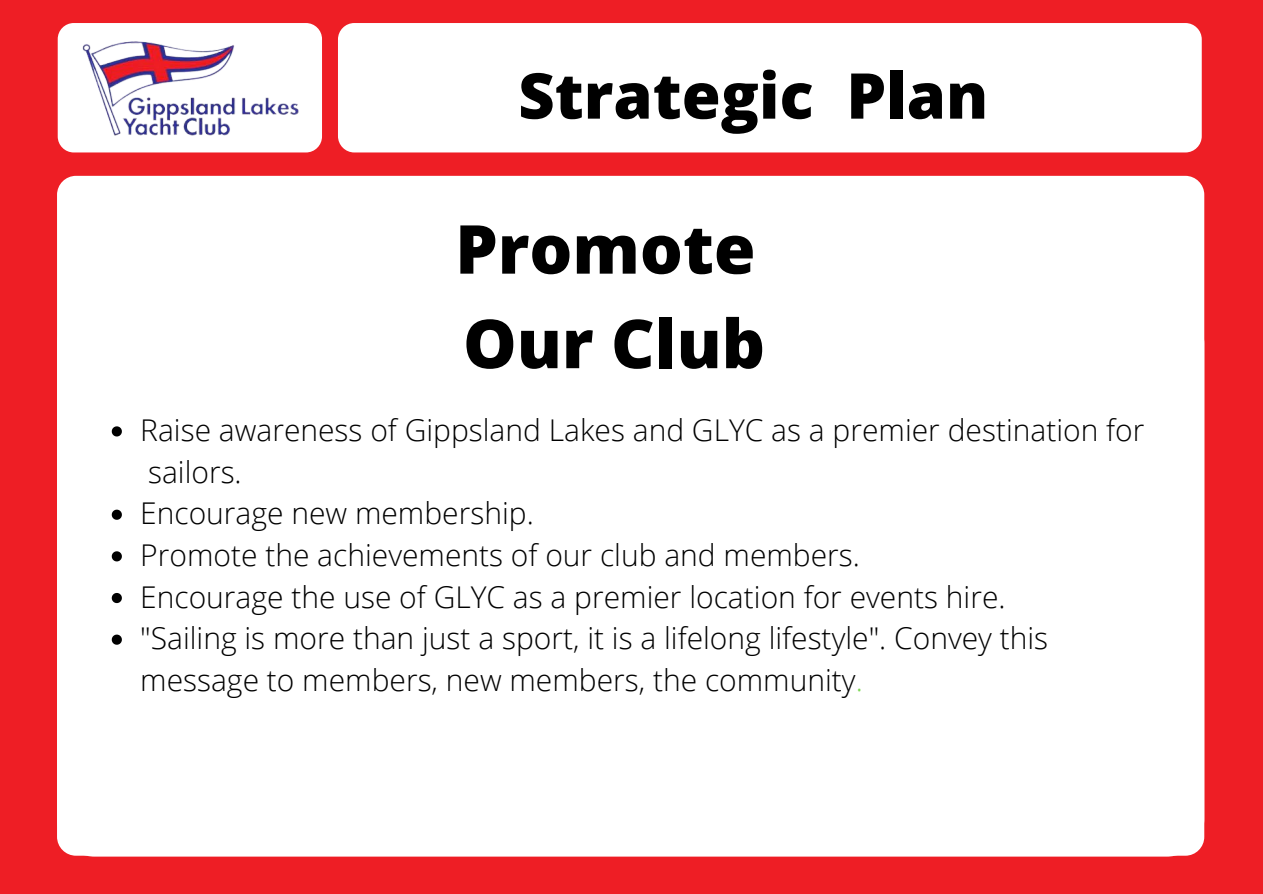
<style>
.page{position:relative;width:1263px;height:894px;background:#fff}
.page>*{position:absolute;margin:0;border:0;box-sizing:border-box;transform-origin:0 0}
.t1{font:800 67.5px/94.5px "Open Sans";color:#000}
.t2{font:800 63.15px "Open Sans";color:#000}
.t3{font:800 39.45px "Open Sans";color:#000}
.t4{font:300 30px/41.5px "Open Sans";color:#000}
.s1{color:#7ed957}
</style>
<div class="page">
<div style="left:0;top:0;width:1263px;height:893px;background:#ee1e25"></div>
<div style="left:57px;top:176px;width:1147px;height:679px;background:#fff;border-radius:19px"></div>
<div style="left:58px;top:23px;width:264px;height:129px;background:#fff;border-radius:16px"></div>
<img style="left:82px;top:41px;width:217px;height:95px">
<div style="left:338px;top:23px;width:864px;height:129px;background:#fff;border-radius:16px"></div>
<svg style="left:112px;top:426px;width:10px;height:10px"></svg>
<svg style="left:112px;top:509px;width:10px;height:10px"></svg>
<svg style="left:112px;top:551px;width:10px;height:10px"></svg>
<svg style="left:112px;top:593px;width:10px;height:10px"></svg>
<svg style="left:112px;top:634px;width:10px;height:10px"></svg>
<h2 class="t2" style="left:518px;top:51px;width:471px">Strategic Plan</h2>
<h1 class="t1" style="left:455px;top:200px;width:311px">Promote<br>Our Club</h1>
<h3 class="t3" style="left:499px;top:326px;width:177px">Promote</h3>
<p class="t4" style="left:140px;top:408px;width:1006px">Raise awareness of Gippsland Lakes and GLYC as a premier destination for sailors.<br>Encourage new membership.<br>Promote the achievements of our club and members.<br>Encourage the use of GLYC as a premier location for events hire.<br>"Sailing is more than just a sport, it is a lifelong lifestyle". Convey this message to members, new members, the community<span class="s1">.</span></p>
</div>
